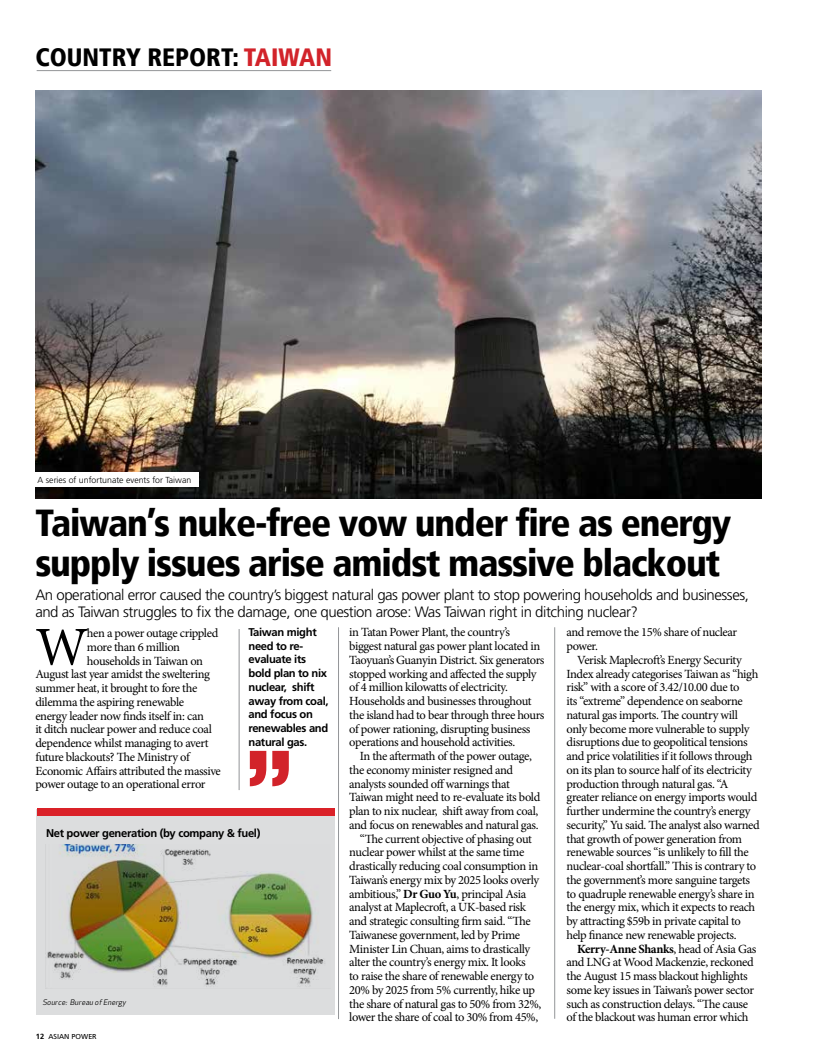
<style>
.page{position:relative;width:815px;height:1063px;background:#fff}
.page>*{position:absolute;margin:0;border:0;box-sizing:border-box;transform-origin:0 0}
.t1{font:54.75px "Minion Pro";color:#000}
.t2{font:900 condensed 37.5px/40px "Frutiger";letter-spacing:-.03em;color:#000}
.t3{font:900 condensed 25px "Frutiger";color:#000}
.t4{font:300 15px/17.5px "Frutiger";letter-spacing:-.03em;color:#000}
.t5{font:12.5px/13.8px "Minion Pro";letter-spacing:-.035em;color:#000}
.t6{font:700 11.25px/13.8px "Frutiger";letter-spacing:-.03em;color:#000}
.t7{font:300 8.75px "Frutiger";color:#000}
.t8{font:italic 7.5px "Apex Sans";color:#000}
.t9{font:7.5px "Frutiger";color:#000}
.s1{color:#d2232a}
.s2{font-weight:700}
</style>
<div class="page">
<img style="left:35px;top:90px;width:727px;height:409px">
<hr style="left:554px;top:627px;width:1px;height:392px;background:#939598">
<hr style="left:338px;top:627px;width:1px;height:392px;background:#939598">
<hr style="left:239px;top:629px;width:1px;height:161px;background:#939598">
<hr style="left:37px;top:70px;width:294px;height:1px;background:#939598">
<svg style="left:250px;top:751px;width:39px;height:35px"></svg>
<div style="left:37px;top:809px;width:298px;height:205px;background:#dcddde"></div>
<div style="left:37px;top:808px;width:298px;height:7px;background:#da2128"></div>
<img style="left:45px;top:844px;width:280px;height:143px">
<div style="left:34px;top:473px;width:164px;height:14px;background:#fff"></div>
<h3 class="t3" style="left:35px;top:43px;width:298px">Country report: <span class="s1">Taiwan</span></h3>
<p class="t7" style="left:38px;top:475px;width:155px">A series of unfortunate events for Taiwan</p>
<h2 class="t2" style="left:35px;top:503px;width:698px">Taiwan’s nuke-free vow under fire as energy supply issues arise amidst massive blackout</h2>
<p class="t4" style="left:35px;top:586px;width:715px">An operational error caused the country’s biggest natural gas power plant to stop powering households and businesses, and as Taiwan struggles to fix the damage, one question arose: Was Taiwan right in ditching nuclear?</p>
<h1 class="t1" style="left:35px;top:610px;width:55px">W</h1>
<p class="t5" style="left:87px;top:626px;width:133px">hen a power outage crippled</p>
<p class="t5" style="left:87px;top:640px;width:95px">more than 6 million</p>
<p class="t5" style="left:87px;top:654px;width:118px">households in Taiwan on</p>
<p class="t5" style="left:35px;top:668px;width:176px">August last year amidst the sweltering</p>
<p class="t5" style="left:35px;top:681px;width:164px">summer heat, it brought to fore the</p>
<p class="t5" style="left:35px;top:695px;width:150px">dilemma the aspiring renewable</p>
<p class="t5" style="left:35px;top:709px;width:170px">energy leader now finds itself in: can</p>
<p class="t5" style="left:35px;top:723px;width:178px">it ditch nuclear power and reduce coal</p>
<p class="t5" style="left:35px;top:736px;width:175px">dependence whilst managing to avert</p>
<p class="t5" style="left:35px;top:750px;width:156px">future blackouts? The Ministry of</p>
<p class="t5" style="left:35px;top:764px;width:187px">Economic Affairs attributed the massive</p>
<p class="t5" style="left:35px;top:778px;width:172px">power outage to an operational error</p>
<p class="t6" style="left:249px;top:625px;width:82px">Taiwan might need to re&shy;evaluate its bold plan to nix nuclear, shift away from coal, and focus on renewables and natural gas.</p>
<p class="t6" style="left:46px;top:826px;width:216px">Net power generation (by company &amp; fuel)</p>
<p class="t8" style="left:42px;top:996px;width:87px">Source: Bureau ofEnergy</p>
<p class="t9" style="left:36px;top:1032px;width:62px"><span class="s2">12</span> ASIAN POWER</p>
<p class="t5" style="left:349px;top:626px;width:197px">in Tatan Power Plant, the country’s biggest natural gas power plant located in Taoyuan’s Guanyin District. Six generators stopped working and affected the supply of 4 million kilowatts of electricity.<br>Households and businesses throughout the island had to bear through three hours of power rationing, disrupting business operations and household activities.</p>
<p class="t5" style="left:360px;top:749px;width:174px">In the aftermath of the power outage,</p>
<p class="t5" style="left:349px;top:763px;width:165px">the economy minister resigned and</p>
<p class="t5" style="left:349px;top:777px;width:162px">analysts sounded off warnings that</p>
<p class="t5" style="left:349px;top:791px;width:193px">Taiwan might need to re-evaluate its bold</p>
<p class="t5" style="left:349px;top:804px;width:191px">plan to nix nuclear, shift away from coal,</p>
<p class="t5" style="left:349px;top:818px;width:191px">and focus on renewables and natural gas.</p>
<p class="t5" style="left:360px;top:832px;width:174px">“The current objective of phasing out</p>
<p class="t5" style="left:349px;top:846px;width:177px">nuclear power whilst at the same time</p>
<p class="t5" style="left:349px;top:859px;width:190px">drastically reducing coal consumption in</p>
<p class="t5" style="left:349px;top:873px;width:192px">Taiwan’s energy mix by 2025 looks overly</p>
<p class="t5" style="left:349px;top:887px;width:179px">ambitious,” <span class="s2">Dr Guo Yu</span>, principal Asia</p>
<p class="t5" style="left:349px;top:901px;width:178px">analyst at Maplecroft, a UK-based risk</p>
<p class="t5" style="left:349px;top:914px;width:183px">and strategic consulting firm said. “The</p>
<p class="t5" style="left:349px;top:928px;width:172px">Taiwanese government, led by Prime</p>
<p class="t5" style="left:349px;top:942px;width:183px">Minister Lin Chuan, aims to drastically</p>
<p class="t5" style="left:349px;top:956px;width:178px">alter the country’s energy mix. It looks</p>
<p class="t5" style="left:349px;top:969px;width:187px">to raise the share of renewable energy to</p>
<p class="t5" style="left:349px;top:983px;width:187px">20% by 2025 from 5% currently, hike up</p>
<p class="t5" style="left:349px;top:997px;width:194px">the share of natural gas to 50% from 32%,</p>
<p class="t5" style="left:349px;top:1011px;width:190px">lower the share of coal to 30% from 45%,</p>
<p class="t5" style="left:566px;top:626px;width:172px">and remove the 15% share of nuclear power.</p>
<p class="t5" style="left:566px;top:653px;width:195px;text-indent:11px">Verisk Maplecroft’s Energy Security Index already categorises Taiwan as “high risk” with a score of 3.42/10.00 due to<br>its “extreme” dependence on seaborne natural gas imports. The country will only become more vulnerable to supply disruptions due to geopolitical tensions and price volatilities if it follows through on its plan to source half of its electricity production through natural gas. “A greater reliance on energy imports would further undermine the country’s energy security,” Yu said. The analyst also warned that growth of power generation from renewable sources “is unlikely to fill the nuclear-coal shortfall.” This is contrary to the government’s more sanguine targets to quadruple renewable energy’s share in the energy mix, which it expects to reach by attracting $59b in private capital to help finance new renewable projects.</p>
<p class="t5" style="left:566px;top:942px;width:191px;text-indent:11px"><span class="s2">Kerry-Anne Shanks</span>, head of Asia Gas and LNG at Wood Mackenzie, reckoned the August 15 mass blackout highlights some key issues in Taiwan’s power sector such as construction delays. “The cause of the blackout was human error which</p>
</div>
